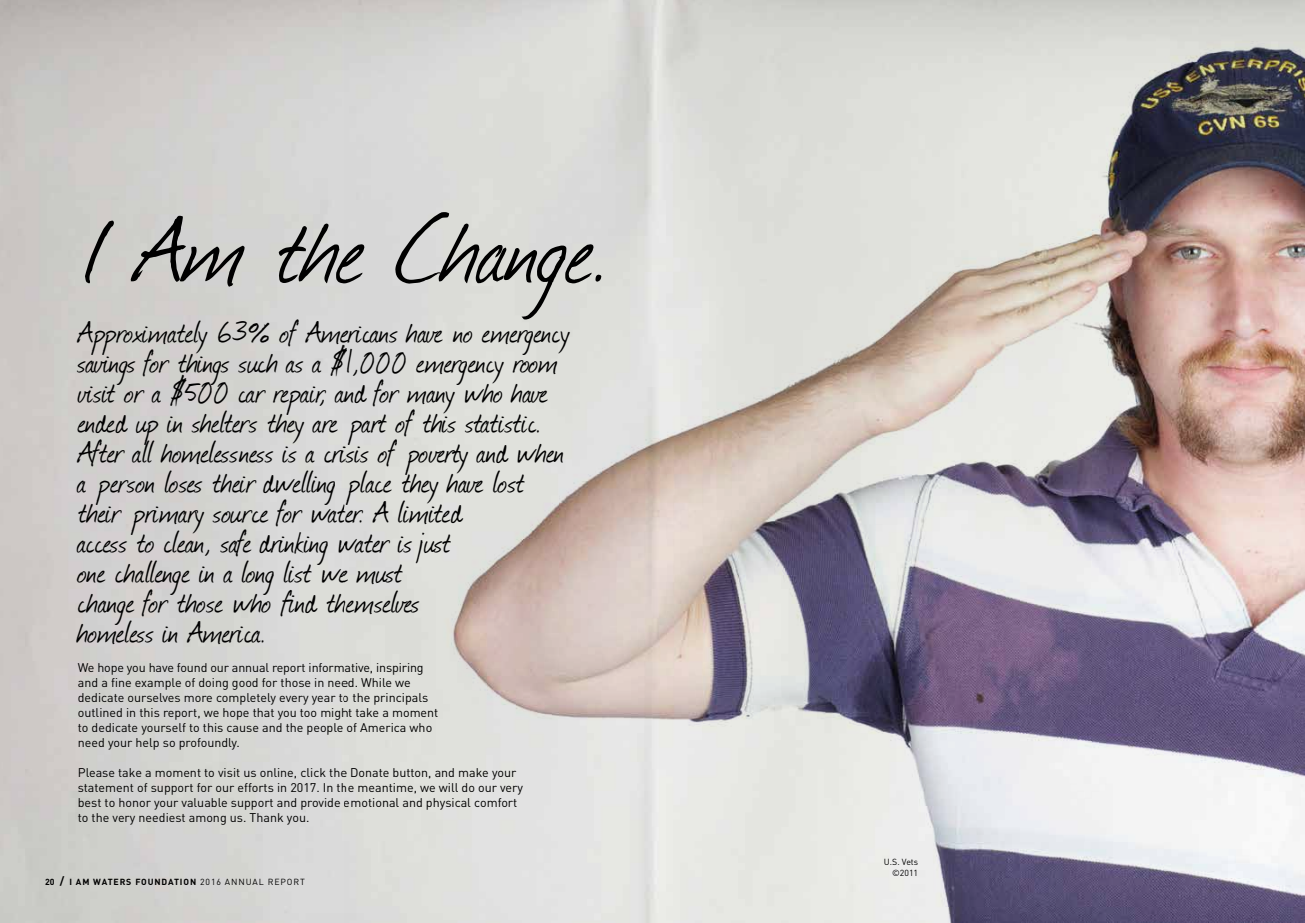
<style>
.page{position:relative;width:1305px;height:923px;background:#fff}
.page>*{position:absolute;margin:0;border:0;box-sizing:border-box;transform-origin:0 0}
.t1{font:italic 112.5px "Journal";color:#000}
.t2{font:36.25px/30px "Journal";letter-spacing:.01em;color:#000}
.t3{font:12.5px/15px "DIN";color:#000}
.t4{font:700 8.75px "DIN";letter-spacing:.1em;color:#000}
.t5{font:8.75px/11.2px "DIN";color:#000;text-align:right}
.s1{font-size:11.25px}
.s2{font-weight:400}
</style>
<div class="page">
<img style="left:345px;top:0;width:960px;height:922px">
<h1 class="t1" style="left:78px;top:173px;width:559px">IAm theChang e.</h1>
<p class="t2" style="left:78px;top:316px;width:493px">Approximately 63% of Americans have no emergency savings for things such as a $1,000 emergency room visit or a $500 car repair, and for many who have ended up in shelters they are part of this statistic.<br>After all homelessness is a crisis of poverty and when a person loses their dwelling place they have lost their primary source for water. A limited<br>access to clean, safe drinking water is just<br>one challenge in a long list we must<br>change for those who find themselves<br>homeless in America.</p>
<p class="t3" style="left:78px;top:659px;width:362px">We hope you have found our annual report informative, inspiring and a fine example of doing good for those in need. While we dedicate ourselves more completely every year to the principals outlined in this report, we hope that you too might take a moment to dedicate yourself to this cause and the people of America who need your help so profoundly.</p>
<p class="t3" style="left:78px;top:764px;width:447px">Please take a moment to visit us online, click the Donate button, and make your statement of support for our efforts in 2017. In the meantime, we will do our very best to honor your valuable support and provide emotional and physical comfort to the very neediest among us. Thank you.</p>
<p class="t4" style="left:45px;top:875px;width:261px">20 <span class="s1">/</span> I AM WATERS FOUNDATION <span class="s2">2016 ANNUAL REPORT</span></p>
<p class="t5" style="left:884px;top:855px;width:36px">U.S. Vets ©2011</p>
</div>
